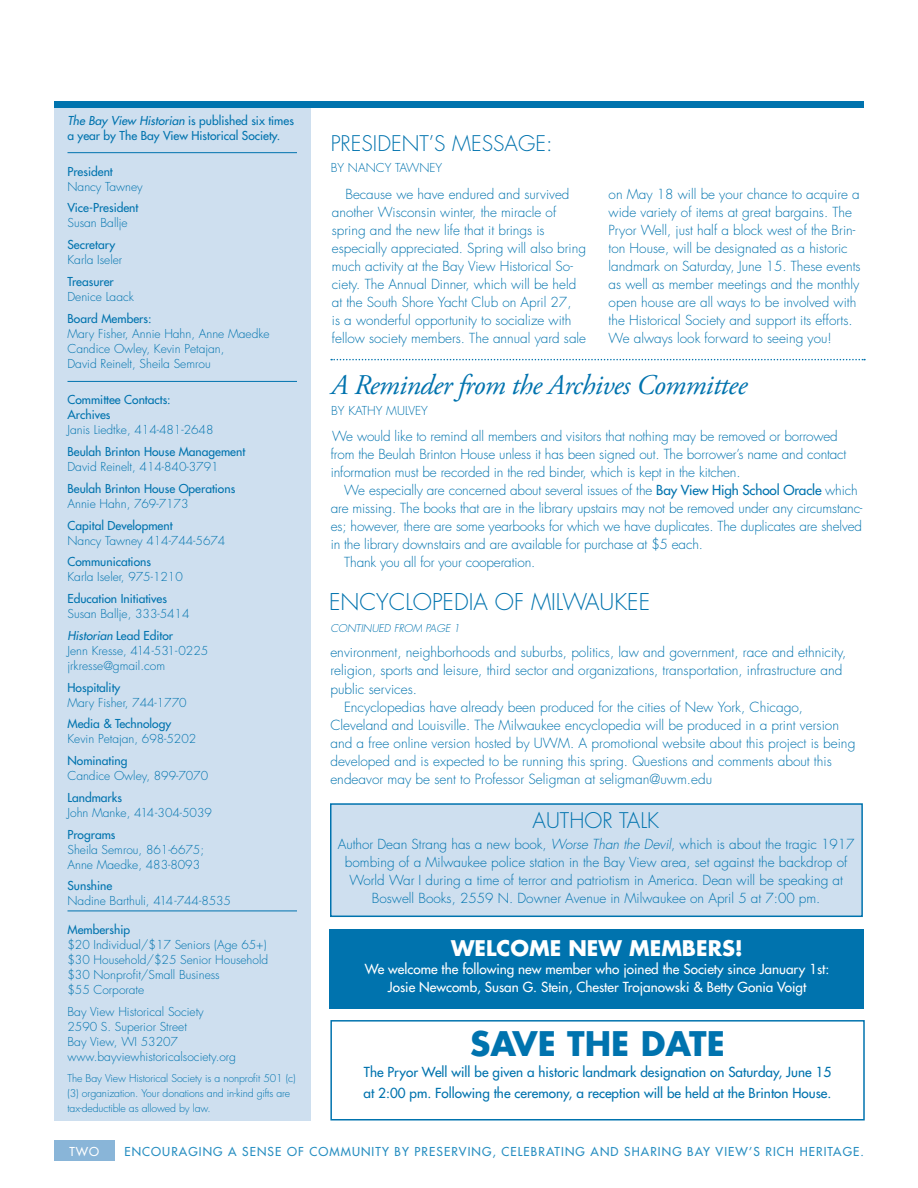
<style>
.page{position:relative;width:918px;height:1188px;background:#fff}
.page>*{position:absolute;margin:0;border:0;box-sizing:border-box;transform-origin:0 0}
.t1{font:700 33px "Futura";color:#0073ae}
.t2{font:italic 28.5px "Adobe Garamond Pro";letter-spacing:-.02em;color:#0073ae}
.t3{font:300 22.5px "Futura";color:#0073ae}
.t4{font:300 21px "Futura";color:#0073ae}
.t5{font:700 21px "Futura";color:#fff}
.t6{font:300 13.65px "Futura";color:#0073ae}
.t7{font:300 13.5px/18px "Futura";color:#0073ae}
.t8{font:13.5px/21px "Futura";color:#0073ae}
.t9{font:13.5px/18px "Futura";color:#fff;text-align:center}
.t10{font:300 12px/15px "Futura";color:#0073ae}
.t11{font:12px/15px "Futura";color:#0073ae}
.t12{font:12px "Futura";letter-spacing:.09em;color:#278ec1}
.t13{font:12px "Futura";color:#fff}
.t14{font:300 10.5px/15px "Futura";letter-spacing:-.01em;color:#0073ae}
.t15{font:italic 300 10.5px "Futura";color:#0073ae}
.s1{font-style:italic}
.s2{font-weight:400;font-style:italic}
.s3{font-weight:400}
</style>
<div class="page">
<div style="left:54px;top:101px;width:810px;height:7px;background:#0073ae"></div>
<div style="left:54px;top:108px;width:256px;height:1012px;background:#cedfef"></div>
<hr style="left:68px;top:152px;width:229px;height:1px;background:#0073ae">
<hr style="left:68px;top:381px;width:229px;height:1px;background:#0073ae">
<hr style="left:68px;top:911px;width:229px;height:1px;background:#0073ae">
<div style="left:54px;top:1141px;width:61px;height:20px;background:#89b5d8"></div>
<div style="left:330px;top:803px;width:533px;height:114px;background:#cedfef;border:2px solid #0073ae"></div>
<div style="left:329px;top:929px;width:535px;height:80px;background:#0073ae"></div>
<svg style="left:331px;top:359px;width:534px;height:1px"></svg>
<div style="left:330px;top:1020px;width:535px;height:100px;border:2px solid #0073ae"></div>
<p class="t11" style="left:68px;top:114px;width:228px"><span class="s1">The Bay View Historian</span> is published six times a year by The Bay View Historical Society.</p>
<p class="t11" style="left:68px;top:164px;width:47px">President</p>
<p class="t10" style="left:68px;top:179px;width:77px">Nancy Tawney</p>
<p class="t11" style="left:68px;top:201px;width:73px">Vice-President</p>
<p class="t10" style="left:68px;top:216px;width:62px">Susan Ballje</p>
<p class="t11" style="left:68px;top:237px;width:50px">Secretary</p>
<p class="t10" style="left:68px;top:253px;width:56px">Karla Iseler</p>
<p class="t11" style="left:68px;top:274px;width:48px">Treasurer</p>
<p class="t10" style="left:68px;top:289px;width:68px">Denice Laack</p>
<p class="t11" style="left:68px;top:311px;width:86px">Board Members:</p>
<p class="t10" style="left:68px;top:326px;width:204px">Mary Fisher, Annie Hahn, Anne Maedke<br>Candice Owley, Kevin Petajan,<br>David Reinelt, Sheila Semrou</p>
<p class="t11" style="left:68px;top:393px;width:105px">Committee Contacts:<br>Archives</p>
<p class="t10" style="left:68px;top:423px;width:147px">Janis Liedtke, 414-481-2648</p>
<p class="t11" style="left:68px;top:444px;width:179px">Beulah Brinton House Management</p>
<p class="t10" style="left:68px;top:460px;width:153px">David Reinelt, 414-840-3791</p>
<p class="t11" style="left:68px;top:481px;width:169px">Beulah Brinton House Operations</p>
<p class="t10" style="left:68px;top:496px;width:122px">Annie Hahn, 769-7173</p>
<p class="t11" style="left:68px;top:518px;width:107px">Capital Development</p>
<p class="t10" style="left:68px;top:533px;width:159px">Nancy Tawney 414-744-5674</p>
<p class="t11" style="left:68px;top:555px;width:85px">Communications</p>
<p class="t10" style="left:68px;top:570px;width:117px">Karla Iseler, 975-1210</p>
<p class="t11" style="left:68px;top:591px;width:101px">Education Initiatives</p>
<p class="t10" style="left:68px;top:603px;width:124px;line-height:21.8px">Susan Ballje, 333-5414<br><span class="s2">Historian</span> <span class="s3">Lead Editor</span></p>
<p class="t10" style="left:68px;top:643px;width:142px">Jenn Kresse, 414-531-0225 jrkresse@gmail.com</p>
<p class="t11" style="left:68px;top:680px;width:55px">Hospitality</p>
<p class="t10" style="left:68px;top:695px;width:121px">Mary Fisher, 744-1770</p>
<p class="t11" style="left:68px;top:717px;width:106px">Media &amp; Technology</p>
<p class="t10" style="left:68px;top:732px;width:130px">Kevin Petajan, 698-5202</p>
<p class="t11" style="left:68px;top:753px;width:61px">Nominating</p>
<p class="t10" style="left:68px;top:769px;width:142px">Candice Owley, 899-7070</p>
<p class="t11" style="left:68px;top:790px;width:56px">Landmarks</p>
<p class="t10" style="left:68px;top:805px;width:146px">John Manke, 414-304-5039</p>
<p class="t11" style="left:68px;top:827px;width:49px">Programs</p>
<p class="t10" style="left:68px;top:842px;width:138px">Sheila Semrou, 861-6675;<br>Anne Maedke, 483-8093</p>
<p class="t11" style="left:68px;top:879px;width:46px">Sunshine</p>
<p class="t10" style="left:68px;top:894px;width:165px">Nadine Barthuli, 414-744-8535</p>
<p class="t11" style="left:68px;top:922px;width:64px">Membership</p>
<p class="t10" style="left:68px;top:937px;width:202px">$20 I ndividual/$17 Seniors (Age 65+) $30 Household/$25 Senior Household $30 Nonprofit/Small Business<br>$55 Corporate</p>
<p class="t10" style="left:68px;top:1004px;width:170px">Bay View Historical Society<br>2590 S. Superior Street<br>Bay View, WI 53207 www.bayviewhistoricalsociety.org</p>
<p class="t14" style="left:68px;top:1071px;width:230px">The Bay View Historical Society is a nonprofit 501 (c) (3) organization. Your donations and in-kind gifts are tax-deductible as allowed by law.</p>
<p class="t13" style="left:70px;top:1144px;width:31px">TW O</p>
<h3 class="t4" style="left:331px;top:131px;width:223px">PRESI DENT’s MESSAGE:</h3>
<p class="t10" style="left:331px;top:161px;width:37px">By Nanc</p>
<p class="t10" style="left:385px;top:161px;width:25px">y Tawne</p>
<p class="t10" style="left:436px;top:161px;width:8px">y</p>
<p class="t7" style="left:332px;top:186px;width:256px;text-indent:14px">Because we have endured and survived another Wisconsin winter, the miracle of spring and the new life that it brings is especially appreciated. Spring will also bring much activity at the Bay View Historical So&shy;ciety. The Annual Dinner, which will be held at the South Shore Yacht Club on April 27,<br>is a wonderful opportunity to socialize with fellow society members. The annual yard sale</p>
<p class="t7" style="left:609px;top:186px;width:254px">on May 18 will be your chance to acquire a wide variety of items at great bargains. The Pryor Well, just half a block west of the Brin&shy;ton House, will be designated as a historic landmark on Saturday, June 15. These events as well as member meetings and the monthly open house are all ways to be involved with the Historical Society and support its efforts.<br>We always look forward to seeing you!</p>
<h2 class="t2" style="left:331px;top:368px;width:418px">A Reminder from the Archives Committee</h2>
<p class="t10" style="left:331px;top:403px;width:98px">By KATHY MULVEY</p>
<p class="t7" style="left:331px;top:427px;width:517px">We would like to remind all members and visitors that nothing may be removed or borrowed from the Beulah Brinton House unless it has been signed out. The borrower’s name and contact information must be recorded in the red binder, which is kept in the kitchen.</p>
<p class="t7" style="left:344px;top:481px;width:515px">We especially are concerned about several issues of the <span class="s3">Bay View High School Oracle</span> which</p>
<p class="t7" style="left:331px;top:499px;width:533px">are missing. The books that are in the library upstairs may not be removed under any circumstanc-</p>
<p class="t7" style="left:331px;top:517px;width:533px">es; however, there are some yearbooks for which we have duplicates. The duplicates are shelved</p>
<p class="t7" style="left:331px;top:535px;width:374px">in the library downstairs and are available for purchase at $5 each.</p>
<p class="t7" style="left:344px;top:553px;width:193px">Thank you all for your cooperation.</p>
<h3 class="t3" style="left:329px;top:589px;width:240px">Encyclopedia of Milwaukee</h3>
<p class="t6" style="left:330px;top:644px;width:518px">environment, neighborhoods and suburbs, politics, law and government, race and ethnicity,</p>
<p class="t6" style="left:330px;top:662px;width:514px">religion, sports and leisure, third sector and organizations, transportation, infrastructure and</p>
<p class="t6" style="left:330px;top:680px;width:88px">public services.</p>
<p class="t6" style="left:344px;top:698px;width:461px">Encyclopedias have already been produced for the cities of New York, Chicago,</p>
<p class="t6" style="left:330px;top:717px;width:510px">Cleveland and Louisville. The Milwaukee encyclopedia will be produced in a print version</p>
<p class="t6" style="left:330px;top:735px;width:527px">and a free online version hosted by UWM. A promotional website about this project is being</p>
<p class="t6" style="left:330px;top:753px;width:503px">developed and is expected to be running this spring. Questions and comments about this</p>
<p class="t6" style="left:330px;top:771px;width:383px">endeavor may be sent to Professor Seligman at seligman@uwm.edu</p>
<p class="t15" style="left:330px;top:622px;width:103px">CONTINUED FROM page</p>
<p class="t15" style="left:454px;top:622px;width:8px">1</p>
<h3 class="t4" style="left:533px;top:808px;width:27px">Auth</h3>
<h3 class="t4" style="left:584px;top:808px;width:55px">or Talk</h3>
<p class="t7" style="left:338px;top:835px;width:518px;text-align:center">Author Dean Strang has a new book, <span class="s1">Worse Than the Devil</span>, which is about the tragic 1917 bombing of a Milwaukee police station in the Bay View area, set against the backdrop of World War I during a time of terror and patriotism in America. Dean will be speaking at Boswell Books, 2559 N. Downer Avenue in Milwaukee on April 5 at 7:00 pm.</p>
<h3 class="t5" style="left:451px;top:934px;width:293px">WELCOME NEW MEMBERS!</h3>
<p class="t9" style="left:365px;top:960px;width:466px">We welcome the following new member who joined the Society since January 1st:<br>Josie Newcomb, Susan G. Stein, Chester Trojanowski &amp; Betty Gonia Voigt</p>
<h1 class="t1" style="left:470px;top:1021px;width:252px">SAVE THE DATE</h1>
<p class="t8" style="left:364px;top:1061px;width:469px">The Pryor Well will be given a historic landmark designation on Saturday, June 15 at 2:00 pm. Following the ceremony, a reception will be held at the Brinton House.</p>
<p class="t12" style="left:124px;top:1144px;width:236px">ENCOURAGING a sense of communi</p>
<p class="t12" style="left:375px;top:1144px;width:101px">ty by preserving</p>
<p class="t12" style="left:493px;top:1144px;width:78px">, celebrating</p>
<p class="t12" style="left:591px;top:1144px;width:60px">an d sharing</p>
<p class="t12" style="left:687px;top:1144px;width:156px">Bay View’s ric h heritage</p>
<p class="t12" style="left:861px;top:1144px;width:5px">.</p>
</div>
